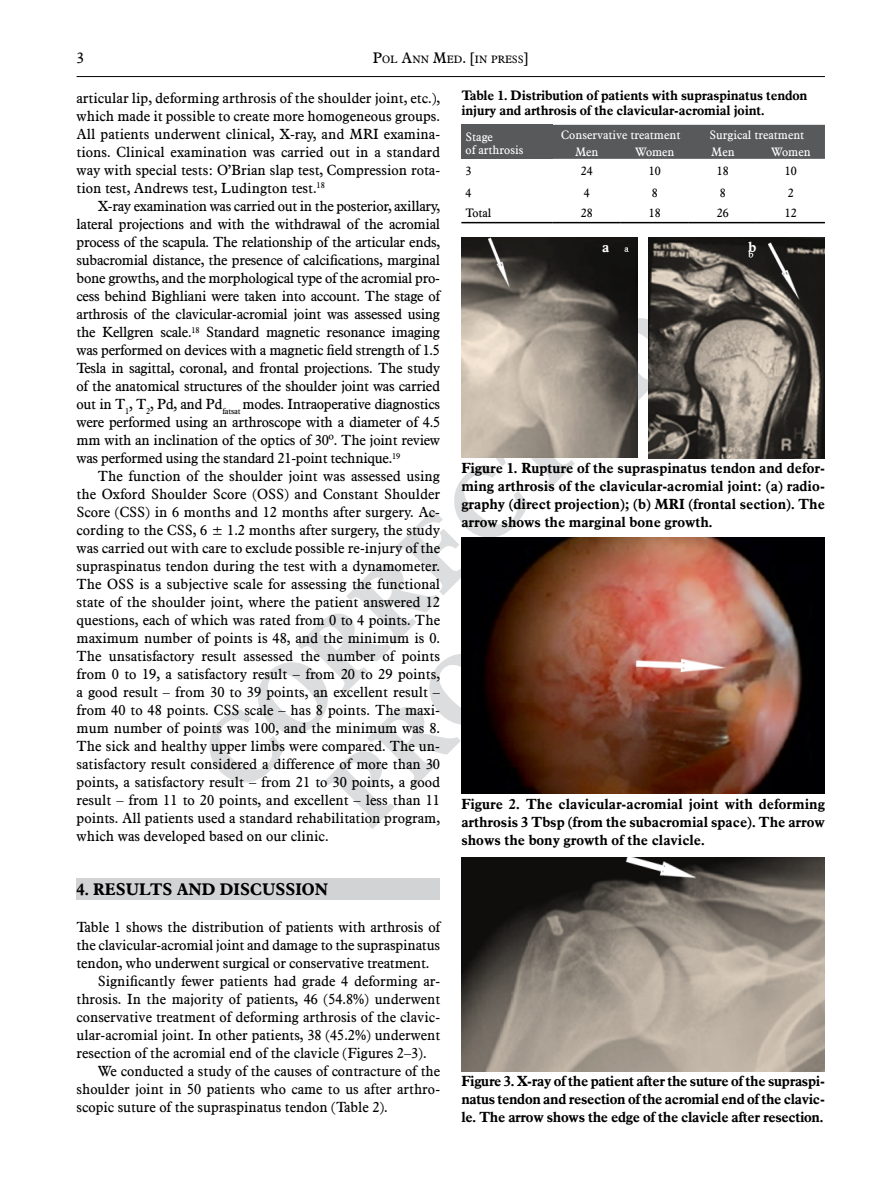
<style>
.page{position:relative;width:893px;height:1191px;background:#fff}
.page>*{position:absolute;margin:0;border:0;box-sizing:border-box;transform-origin:0 0}
.t1{font:700 16.5px "Aldine 721 EU";color:#000}
.t2{font:15px "Aldine 721 EU";color:#000}
.t3{font:14.4px/18px "Aldine 721 EU";color:#000;text-align:justify}
.t4{font:700 14.4px/18px "Aldine 721 EU";color:#000;text-align:justify}
.t5{font:700 14.4px "Aldine 721 EU";color:#fff}
.t6{font:700 13.5px/15px "Aldine 721 EU";letter-spacing:-.01em;color:#000}
.t7{font:12px/13.5px "Aldine 721 EU";color:#fff}
.t8{font:12px "Aldine 721 EU";color:#000}
.t9{font:10.5px "Aldine 721 EU";color:#000}
.s1{font-size:15px}
</style>
<div class="page">
<hr style="left:77px;top:76px;width:748px;height:1px;background:#000">
<svg style="left:209px;top:318px;width:464px;height:476px"></svg>
<svg style="left:324px;top:542px;width:270px;height:287px"></svg>
<svg style="left:76px;top:741px;width:182px;height:159px"></svg>
<div style="left:77px;top:878px;width:363px;height:22px;background:#d1d3d4"></div>
<div style="left:461px;top:125px;width:92px;height:34px;background:#58595b"></div>
<div style="left:553px;top:125px;width:272px;height:34px;background:#58595b"></div>
<hr style="left:461px;top:222px;width:92px;height:1px;background:#000">
<hr style="left:553px;top:222px;width:68px;height:1px;background:#000">
<hr style="left:621px;top:222px;width:68px;height:1px;background:#000">
<hr style="left:689px;top:222px;width:68px;height:1px;background:#000">
<hr style="left:757px;top:222px;width:68px;height:1px;background:#000">
<img style="left:461px;top:238px;width:177px;height:219px">
<img style="left:648px;top:238px;width:177px;height:221px">
<img style="left:461px;top:538px;width:364px;height:255px">
<img style="left:461px;top:857px;width:364px;height:214px">
<p class="t2" style="left:77px;top:49px;width:9px">3</p>
<p class="t9" style="left:373px;top:53px;width:157px"><span class="s1">P</span>OL <span class="s1">A</span>NN <span class="s1">M</span>ED<span class="s1">. [</span>IN PRESS<span class="s1">]</span></p>
<p class="t3" style="left:77px;top:90px;width:365px">articular lip, deforming arthrosis of the shoulder joint, etc.), which made it possible to create more homogeneous groups.<br>All patients underwent clinical, X-ray, and MRI examina&shy;tions. Clinical examination was carried out in a standard way with special tests: O’Brian slap test, Compression rota&shy;tion test, Andrews test, Ludington test.<sup>18</sup></p>
<p class="t3" style="left:77px;top:198px;width:365px;text-indent:21px">X-ray examination was carried out in the posterior, axillary, lateral projections and with the withdrawal of the acromial process of the scapula. The relationship of the articular ends, subacromial distance, the presence of calcifications, marginal bone growths, and the morphological type of the acromial pro&shy;cess behind Bighliani were taken into account. The stage of arthrosis of the clavicular-acromial joint was assessed using the Kellgren scale.<sup>18</sup> Standard magnetic resonance imaging was performed on devices with a magnetic field strength of 1.5<br>Tesla in sagittal, coronal, and frontal projections. The study of the anatomical structures of the shoulder joint was carried out in T<sub>1</sub>, T<sub>2</sub>, Pd, and Pd<sub>fatsat</sub> modes. Intraoperative diagnostics were performed using an arthroscope with a diameter of 4.5 mm with an inclination of the optics of 30º. The joint review was performed using the standard 21-point technique.<sup>19</sup></p>
<p class="t3" style="left:77px;top:468px;width:365px;text-indent:21px">The function of the shoulder joint was assessed using the Oxford Shoulder Score (OSS) and Constant Shoulder Score (CSS) in 6 months and 12 months after surgery. Ac&shy;cording to the CSS, 6 ± 1.2 months after surgery, the study was carried out with care to exclude possible re-injury of the supraspinatus tendon during the test with a dynamometer.<br>The OSS is a subjective scale for assessing the functional state of the shoulder joint, where the patient answered 12 questions, each of which was rated from 0 to 4 points. The maximum number of points is 48, and the minimum is 0.<br>The unsatisfactory result assessed the number of points from 0 to 19, a satisfactory result – from 20 to 29 points, a good result – from 30 to 39 points, an excellent result – from 40 to 48 points. CSS scale – has 8 points. The maxi&shy;mum number of points was 100, and the minimum was 8.<br>The sick and healthy upper limbs were compared. The un&shy;satisfactory result considered a difference of more than 30 points, a satisfactory result – from 21 to 30 points, a good result – from 11 to 20 points, and excellent – less than 11 points. All patients used a standard rehabilitation program, which was developed based on our clinic.</p>
<p class="t1" style="left:77px;top:879px;width:41px">4. RESULTS</p>
<p class="t1" style="left:177px;top:879px;width:76px">AND DISCUSS</p>
<p class="t1" style="left:295px;top:879px;width:21px">ION</p>
<p class="t3" style="left:77px;top:918px;width:365px">Table 1 shows the distribution of patients with arthrosis of</p>
<p class="t3" style="left:77px;top:936px;width:365px">the clavicular-acromial joint and damage to the supraspinatus</p>
<p class="t3" style="left:77px;top:954px;width:354px">tendon, who underwent surgical or conservative treatment.</p>
<p class="t3" style="left:98px;top:972px;width:344px">Significantly fewer patients had grade 4 deforming ar-</p>
<p class="t3" style="left:77px;top:990px;width:365px">throsis. In the majority of patients, 46 (54.8%) underwent</p>
<p class="t3" style="left:77px;top:1008px;width:365px">conservative treatment of deforming arthrosis of the clavic-</p>
<p class="t3" style="left:77px;top:1026px;width:365px">ular-acromial joint. In other patients, 38 (45.2%) underwent</p>
<p class="t3" style="left:77px;top:1044px;width:352px">resection of the acromial end of the clavicle (Figures 2–3).</p>
<p class="t3" style="left:98px;top:1062px;width:344px">We conducted a study of the causes of contracture of the</p>
<p class="t3" style="left:77px;top:1080px;width:365px">shoulder joint in 50 patients who came to us after arthro-</p>
<p class="t3" style="left:77px;top:1098px;width:313px">scopic suture of the supraspinatus tendon (Table 2).</p>
<p class="t6" style="left:461px;top:88px;width:348px">Table 1. Distribution of patients with supraspinatus tendon injury and arthrosis of the clavicular-acromial joint.</p>
<p class="t7" style="left:466px;top:130px;width:59px">Stage<br>of arthrosis</p>
<p class="t7" style="left:561px;top:129px;width:121px">Conservative treatment</p>
<p class="t7" style="left:709px;top:129px;width:96px">Surgical treatment</p>
<p class="t7" style="left:575px;top:146px;width:25px">Men</p>
<p class="t7" style="left:635px;top:146px;width:41px">Women</p>
<p class="t7" style="left:711px;top:146px;width:25px">Men</p>
<p class="t7" style="left:771px;top:146px;width:41px">Women</p>
<p class="t8" style="left:466px;top:164px;width:7px">3</p>
<p class="t8" style="left:581px;top:164px;width:13px">24</p>
<p class="t8" style="left:649px;top:164px;width:13px">10</p>
<p class="t8" style="left:717px;top:164px;width:13px">18</p>
<p class="t8" style="left:785px;top:164px;width:13px">10</p>
<p class="t8" style="left:466px;top:185px;width:7px">4</p>
<p class="t8" style="left:584px;top:185px;width:7px">4</p>
<p class="t8" style="left:652px;top:185px;width:7px">8</p>
<p class="t8" style="left:720px;top:185px;width:7px">8</p>
<p class="t8" style="left:788px;top:185px;width:7px">2</p>
<p class="t8" style="left:466px;top:206px;width:27px">Total</p>
<p class="t8" style="left:581px;top:206px;width:13px">28</p>
<p class="t8" style="left:649px;top:206px;width:13px">18</p>
<p class="t8" style="left:717px;top:206px;width:13px">26</p>
<p class="t8" style="left:785px;top:206px;width:13px">12</p>
<p class="t5" style="left:602px;top:238px;width:9px">a</p>
<p class="t5" style="left:748px;top:238px;width:9px">b</p>
<p class="t4" style="left:461px;top:459px;width:365px">Figure 1. Rupture of the supraspinatus tendon and defor&shy;ming arthrosis of the clavicular-acromial joint: (a) radio&shy;graphy (direct projection); (b) MRI (frontal section). The arrow shows the marginal bone growth.</p>
<p class="t4" style="left:461px;top:795px;width:365px">Figure 2. The clavicular-acromial joint with deforming arthrosis 3 Tbsp (from the subacromial space). The arrow shows the bony growth of the clavicle.</p>
<p class="t4" style="left:461px;top:1073px;width:365px">Figure 3. X-ray of the patient after the suture of the supraspi&shy;natus tendon and resection of the acromial end of the clavic&shy;le. The arrow shows the edge of the clavicle after resection.</p>
</div>
